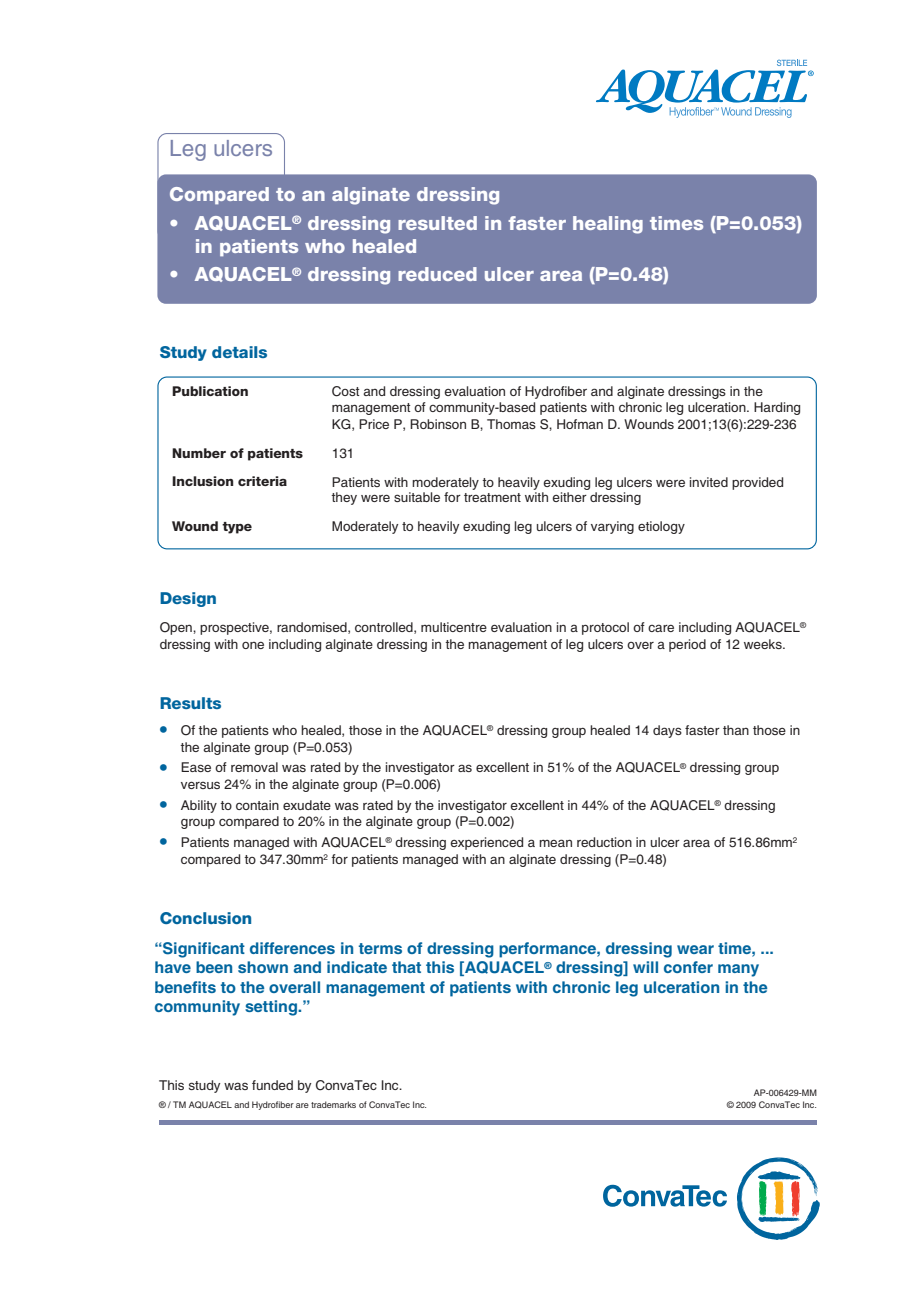
<style>
.page{position:relative;width:919px;height:1289px;background:#fff}
.page>*{position:absolute;margin:0;border:0;box-sizing:border-box;transform-origin:0 0}
.t1{font:22.5px "Helvetica";color:#7a82aa}
.t2{font:800 19.5px/22.5px "Helvetica Neue";color:#fff}
.t3{font:800 16.5px "Helvetica Neue";color:#00659e}
.t4{font:700 16.2px/19.5px "Helvetica";color:#00659e}
.t5{font:13.5px/16.5px "Helvetica";color:#231f20}
.t6{font:800 13.5px/28px "Helvetica Neue";color:#231f20}
.t7{font:9px/12px "Helvetica";color:#231f20;text-align:right}
.s1{font-size:21px;color:#00659e}
</style>
<div class="page">
<svg style="left:157px;top:376px;width:659px;height:173px"></svg>
<svg style="left:157px;top:133px;width:128px;height:47px"></svg>
<div style="left:157px;top:174px;width:659px;height:130px;background:#7a82aa;border-radius:9px"></div>
<svg style="left:596px;top:60px;width:217px;height:58px"></svg>
<svg style="left:737px;top:1157px;width:82px;height:82px"></svg>
<svg style="left:603px;top:1184px;width:124px;height:22px"></svg>
<hr style="left:159px;top:1120px;width:657px;height:4px;background:#7a82aa">
<h1 class="t1" style="left:169px;top:135px;width:105px">Leg ulcers</h1>
<h2 class="t2" style="left:169px;top:184px;width:332px">Compared to an alginate dressing</h2>
<h2 class="t2" style="left:195px;top:213px;width:608px;text-indent:-26px">• AQUACEL<sup>®</sup> dressing resulted in faster healing times (P=0.053) in patients who healed</h2>
<h2 class="t2" style="left:169px;top:265px;width:501px">• AQUACEL<sup>®</sup> dressing reduced ulcer area (P=0.48)</h2>
<p class="t3" style="left:160px;top:346px;width:109px">Study details</p>
<p class="t6" style="left:172px;top:378px;width:78px">Publication</p>
<p class="t6" style="left:172px;top:440px;width:132px">Number of patients<br>Inclusion criteria</p>
<p class="t6" style="left:172px;top:513px;width:81px">Wound type</p>
<p class="t5" style="left:332px;top:383px;width:470px">Cost and dressing evaluation of Hydrofiber and alginate dressings in the management of community-based patients with chronic leg ulceration. Harding<br>KG, Price P, Robinson B, Thomas S, Hofman D. Wounds 2001;13(6):229-236</p>
<p class="t5" style="left:332px;top:438px;width:453px;line-height:29.1px">131<br>Patients with moderately to heavily exuding leg ulcers were invited provided</p>
<p class="t5" style="left:332px;top:483px;width:354px;line-height:29.1px">they were suitable for treatment with either dressing<br>Moderately to heavily exuding leg ulcers of varying etiology</p>
<p class="t3" style="left:160px;top:592px;width:59px">Design</p>
<p class="t5" style="left:160px;top:619px;width:648px">Open, prospective, randomised, controlled, multicentre evaluation in a protocol of care including AQUACEL<sup>® </sup>dressing with one including alginate dressing in the management of leg ulcers over a period of 12 weeks.</p>
<p class="t3" style="left:160px;top:696px;width:64px">Results</p>
<p class="t5" style="left:181px;top:722px;width:621px;text-indent:-21px"><span class="s1">•</span> Of the patients who healed, those in the AQUACEL<sup>®</sup> dressing group healed 14 days faster than those in the alginate group (P=0.053)</p>
<p class="t5" style="left:181px;top:759px;width:600px;text-indent:-21px"><span class="s1">•</span> Ease of removal was rated by the investigator as excellent in 51% of the AQUACEL<sup>®</sup> dressing group versus 24% in the alginate group (P=0.006)</p>
<p class="t5" style="left:181px;top:796px;width:596px;text-indent:-21px"><span class="s1">•</span> Ability to contain exudate was rated by the investigator excellent in 44% of the AQUACEL<sup>®</sup> dressing group compared to 20% in the alginate group (P=0.002)</p>
<p class="t5" style="left:181px;top:834px;width:618px;text-indent:-21px"><span class="s1">•</span> Patients managed with AQUACEL<sup>®</sup> dressing experienced a mean reduction in ulcer area of 516.86mm<sup>2 </sup>compared to 347.30mm<sup>2</sup> for patients managed with an alginate dressing (P=0.48)</p>
<p class="t3" style="left:160px;top:912px;width:94px">Conclusion</p>
<p class="t4" style="left:154px;top:938px;width:621px">“Significant differences in terms of dressing performance, dressing wear time, ... have been shown and indicate that this [AQUACEL<sup>®</sup> dressing] will confer many benefits to the overall management of patients with chronic leg ulceration in the community setting.”</p>
<p class="t5" style="left:159px;top:1077px;width:245px">This study was funded by ConvaTec Inc.</p>
<p class="t7" style="left:159px;top:1098px;width:269px">® / TM AQUACEL and Hydrofiber are trademarks of ConvaTec Inc.</p>
<p class="t7" style="left:727px;top:1087px;width:91px">AP-006429-MM<br>© 2009 ConvaTec Inc.</p>
</div>
